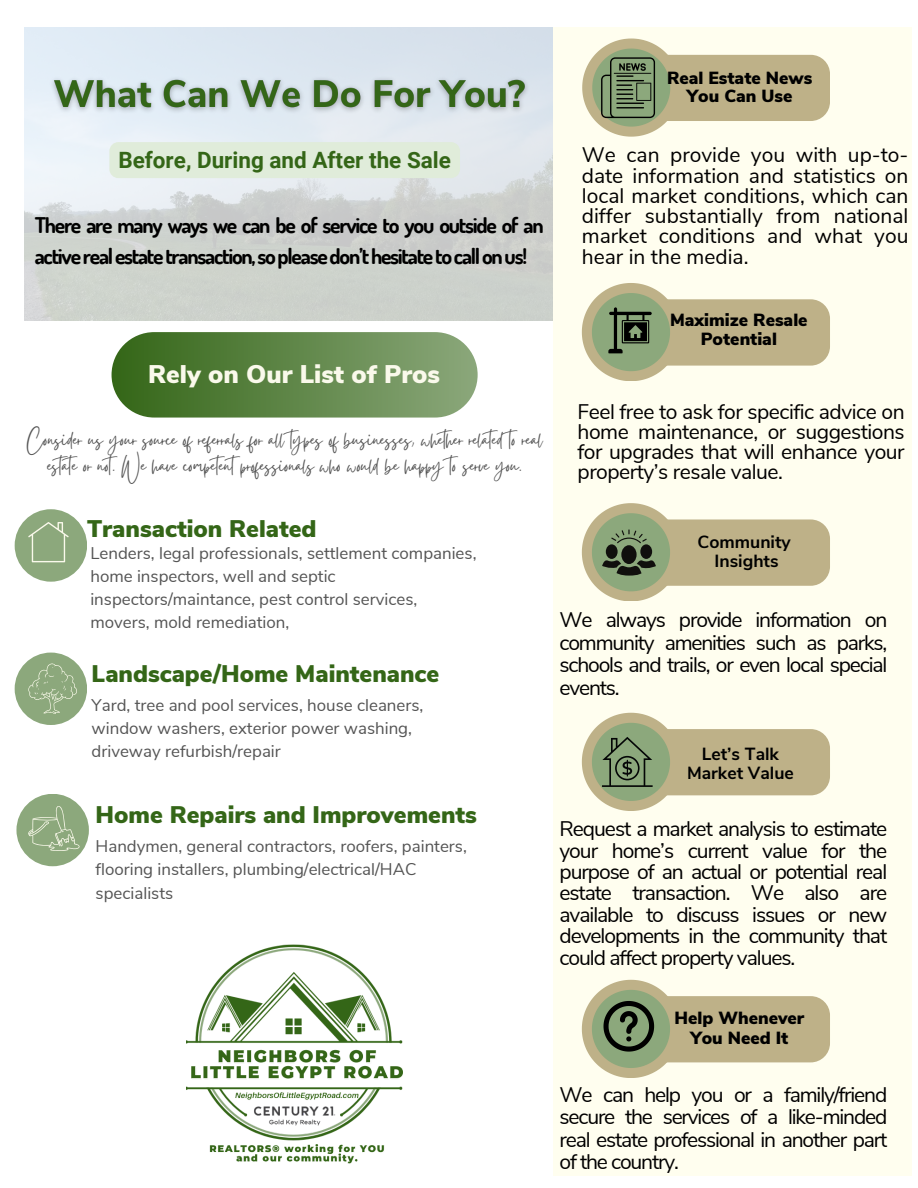
<style>
.page{position:relative;width:918px;height:1188px;background:#fff}
.page>*{position:absolute;margin:0;border:0;box-sizing:border-box;transform-origin:0 0}
.t1{font:900 25.5px "Nunito Sans";color:#faf9eb}
.t2{font:24px/25.8px "Gistesy";color:#545454;text-align:center}
.t3{font:900 24px "Nunito Sans";color:#346617}
.t4{font:700 22.5px "Roboto";color:#346617}
.t5{font:700 21.6px/31.5px "Dosis";letter-spacing:-.06em;color:#000}
.t6{font:21.15px/22.5px "Nunito Sans";letter-spacing:-.055em;color:#000;text-align:justify}
.t7{font:21px/20.2px "Nunito Sans";color:#000;text-align:justify}
.t8{font:900 17.55px/19.2px "Nunito Sans";color:#000;text-align:center}
.t9{font:700 17.55px "Nunito Sans";color:#000}
.t10{font:16.95px/23.2px "Nunito Sans";color:#545454}
</style>
<div class="page">
<div style="left:554px;top:28px;width:358px;height:1148px;background:#fffeef"></div>
<img style="left:186px;top:944px;width:216px;height:220px">
<div style="left:15px;top:509px;width:72px;height:73px;background:#8ca87c;border-radius:50%"></div>
<svg style="left:28px;top:522px;width:41px;height:40px"></svg>
<div style="left:16px;top:794px;width:73px;height:72px;background:#8ca87c;border-radius:50%"></div>
<svg style="left:28px;top:806px;width:52px;height:45px"></svg>
<div style="left:15px;top:653px;width:72px;height:72px;background:#8ca87c;border-radius:50%"></div>
<svg style="left:28px;top:663px;width:49px;height:51px"></svg>
<div style="left:611px;top:55px;width:219px;height:66px;background:#beb188;border-radius:19px"></div>
<svg style="left:582px;top:39px;width:98px;height:97px"></svg>
<div style="left:611px;top:519px;width:219px;height:67px;background:#beb188;border-radius:19px"></div>
<svg style="left:582px;top:503px;width:98px;height:98px"></svg>
<div style="left:611px;top:729px;width:219px;height:66px;background:#beb188;border-radius:19px"></div>
<div style="left:611px;top:996px;width:219px;height:66px;background:#beb188;border-radius:19px"></div>
<svg style="left:582px;top:713px;width:98px;height:98px"></svg>
<svg style="left:582px;top:980px;width:98px;height:98px"></svg>
<img style="left:45px;top:70px;width:491px;height:51px">
<div style="left:109px;top:142px;width:351px;height:36px;background:#e0ecda"></div>
<div style="left:112px;top:332px;width:366px;height:86px;background:linear-gradient(to right,#346617,#8ca87c);border-radius:43px"></div>
<div style="left:611px;top:299px;width:219px;height:67px;background:#beb188;border-radius:19px"></div>
<svg style="left:582px;top:283px;width:98px;height:98px"></svg>
<p class="t8" style="left:667px;top:69px;width:147px">Real Estate News</p>
<p class="t8" style="left:687px;top:87px;width:107px">You Can Use</p>
<p class="t4" style="left:118px;top:147px;width:334px">Before, During and After the Sale</p>
<p class="t5" style="left:35px;top:209px;width:511px">There are many ways we can be of service to you outside of an activerealestatetransaction,sopleasedon’thesitatetocallonus!</p>
<p class="t7" style="left:582px;top:145px;width:328px">We can provide you with up-to&shy;date information and statistics on local market conditions, which can differ substantially from national market conditions and what you hear in the media.</p>
<p class="t1" style="left:148px;top:357px;width:293px">Rely on Our List of Pros</p>
<p class="t2" style="left:27px;top:424px;width:517px">Consider us your source of referrals for all types of businesses, whether related to real estate or not. We have competentprofessionals who would be happy to serve you.</p>
<p class="t3" style="left:87px;top:512px;width:231px">Transaction Related</p>
<p class="t10" style="left:90px;top:541px;width:388px">Lenders, legal professionals, settlement companies, home inspectors, well and septic inspectors/maintance, pest control services, movers, mold remediation,</p>
<p class="t3" style="left:92px;top:658px;width:349px">Landscape/Home Maintenance</p>
<p class="t10" style="left:92px;top:693px;width:333px">Yard, tree and pool services, house cleaners, window washers, exterior power washing, driveway refurbish/repair</p>
<p class="t3" style="left:96px;top:799px;width:383px">Home Repairs and Improvements</p>
<p class="t10" style="left:96px;top:835px;width:373px">Handymen, general contractors, roofers, painters, flooring installers, plumbing/electrical/HAC specialists</p>
<p class="t8" style="left:670px;top:310px;width:139px">Maximize Resale<br>Potential</p>
<p class="t6" style="left:578px;top:401px;width:329px;line-height:20.2px">Feel free to ask for specific advice on home maintenance, or suggestions for upgrades that will enhance your property’s resale value.</p>
<p class="t9" style="left:698px;top:530px;width:95px">Community</p>
<p class="t9" style="left:715px;top:549px;width:66px">Insights</p>
<p class="t6" style="left:560px;top:609px;width:329px">We always provide information on community amenities such as parks, schools and trails, or even local special events.</p>
<p class="t9" style="left:702px;top:742px;width:79px">Let’s Talk</p>
<p class="t9" style="left:687px;top:761px;width:108px">Market Value</p>
<p class="t6" style="left:560px;top:819px;width:329px;line-height:21.3px">Request a market analysis to estimate your home’s current value for the purpose of an actual or potential real estate transaction. We also are available to discuss issues or new developments in the community that could affect property values.</p>
<p class="t8" style="left:674px;top:1009px;width:131px">Help Whenever</p>
<p class="t8" style="left:690px;top:1028px;width:100px">You Need It</p>
<p class="t6" style="left:560px;top:1083px;width:329px">We can help you or a family/friend secure the services of a like-minded real estate professional in another part of the country.</p>
</div>
